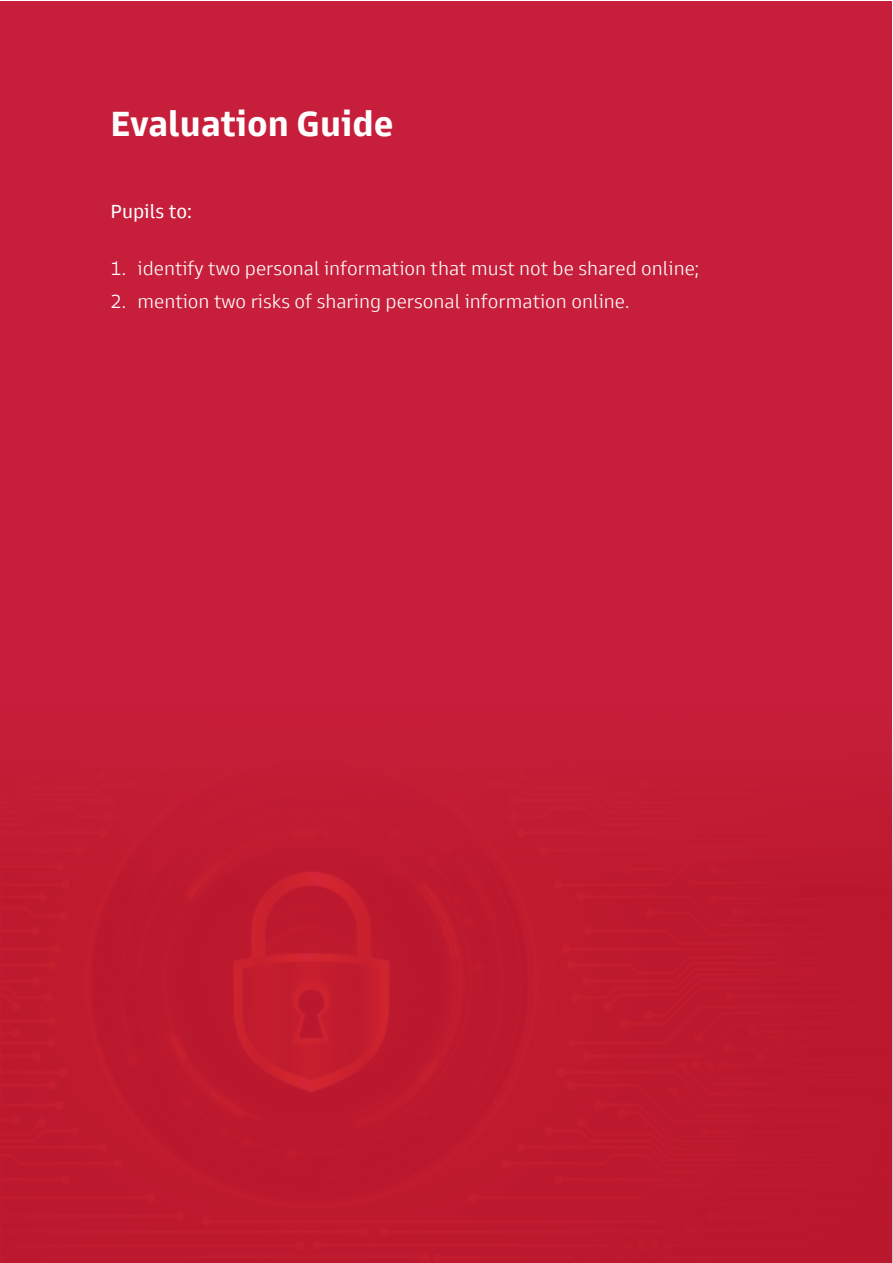
<style>
.page{position:relative;width:893px;height:1263px;background:#fff}
.page>*{position:absolute;margin:0;border:0;box-sizing:border-box;transform-origin:0 0}
.t1{font:700 36px "Goldman Sans";color:#fff}
.t2{font:300 19.5px "Goldman Sans";color:#fff}
.t3{font:19.5px "Goldman Sans";color:#fff}
</style>
<div class="page">
<div style="left:1px;top:1px;width:891px;height:1261px;background:#c71f3b"></div>
<img style="left:0;top:702px;width:892px;height:560px">
<h1 class="t1" style="left:111px;top:101px;width:284px">Evaluation Guide</h1>
<p class="t3" style="left:111px;top:199px;width:83px">Pupils to:</p>
<p class="t2" style="left:111px;top:257px;width:590px">1. identify two personal information that must not be shared online;</p>
<p class="t2" style="left:111px;top:290px;width:520px">2. mention two risks of sharing personal information online.</p>
</div>
